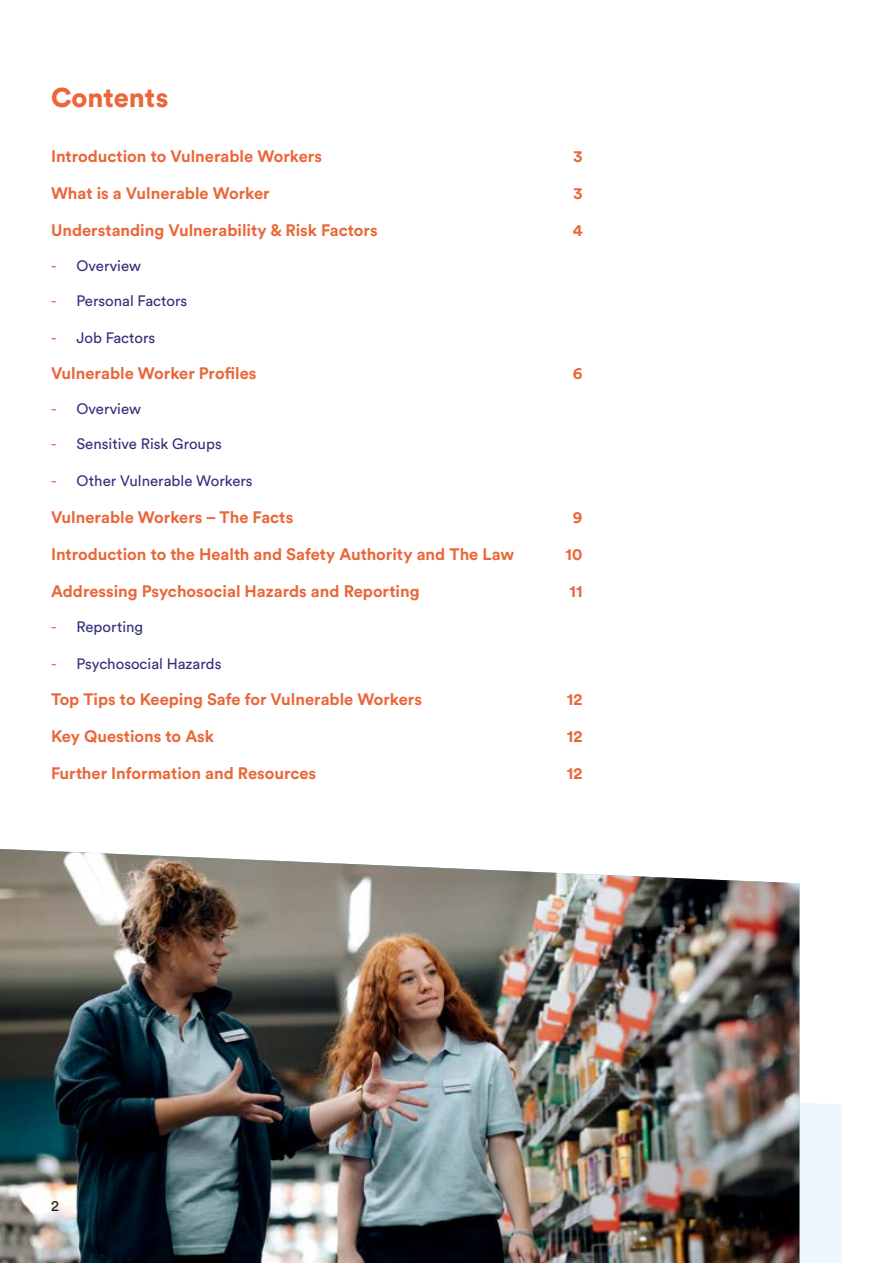
<style>
.page{position:relative;width:893px;height:1263px;background:#fff}
.page>*{position:absolute;margin:0;border:0;box-sizing:border-box;transform-origin:0 0}
.t1{font:900 27px "Circular Std";color:#e96739}
.t2{font:700 16.5px "Circular Std";color:#e96739}
.t3{font:15px "Circular Std";color:#32317c}
.t4{font:15px "Circular Std";color:#231f20}
.s1{color:#e96739}
</style>
<div class="page">
<svg style="left:799px;top:1068px;width:43px;height:195px;fill:#eef8fc"></svg>
<img style="left:0;top:849px;width:799px;height:414px">
<h1 class="t1" style="left:51px;top:79px;width:119px">Contents</h1>
<p class="t2" style="left:51px;top:146px;width:272px">Introduction to Vulnerable Workers</p>
<p class="t2" style="left:573px;top:146px;width:11px">3</p>
<p class="t2" style="left:51px;top:183px;width:220px">What is a Vulnerable Worker</p>
<p class="t2" style="left:573px;top:183px;width:11px">3</p>
<p class="t2" style="left:51px;top:219px;width:328px">Understanding Vulnerability &amp; Risk Factors</p>
<p class="t2" style="left:573px;top:219px;width:11px">4</p>
<p class="t3" style="left:51px;top:256px;width:91px"><span class="s1">-</span> Overview</p>
<p class="t3" style="left:51px;top:291px;width:138px"><span class="s1">-</span> Personal Factors</p>
<p class="t3" style="left:51px;top:328px;width:106px"><span class="s1">-</span> Job Factors</p>
<p class="t2" style="left:51px;top:363px;width:207px">Vulnerable Worker Profiles</p>
<p class="t2" style="left:573px;top:363px;width:11px">6</p>
<p class="t3" style="left:51px;top:400px;width:91px"><span class="s1">-</span> Overview</p>
<p class="t3" style="left:51px;top:435px;width:172px"><span class="s1">-</span> Sensitive Risk Groups</p>
<p class="t3" style="left:51px;top:472px;width:203px"><span class="s1">-</span> Other Vulnerable Workers</p>
<p class="t2" style="left:51px;top:507px;width:244px">Vulnerable Workers – The Facts</p>
<p class="t2" style="left:573px;top:507px;width:11px">9</p>
<p class="t2" style="left:51px;top:543px;width:465px">Introduction to the Health and Safety Authority and The Law</p>
<p class="t2" style="left:566px;top:543px;width:19px">10</p>
<p class="t2" style="left:51px;top:580px;width:370px">Addressing Psychosocial Hazards and Reporting</p>
<p class="t2" style="left:569px;top:580px;width:15px">11</p>
<p class="t3" style="left:51px;top:617px;width:94px"><span class="s1">-</span> Reporting</p>
<p class="t3" style="left:51px;top:654px;width:172px"><span class="s1">-</span> Psychosocial Hazards</p>
<p class="t2" style="left:51px;top:689px;width:372px">Top Tips to Keeping Safe for Vulnerable Workers</p>
<p class="t2" style="left:567px;top:689px;width:17px">12</p>
<p class="t2" style="left:51px;top:726px;width:165px">Key Questions to Ask</p>
<p class="t2" style="left:567px;top:726px;width:17px">12</p>
<p class="t2" style="left:51px;top:762px;width:267px">Further Information and Resources</p>
<p class="t2" style="left:567px;top:762px;width:17px">12</p>
<p class="t4" style="left:51px;top:1197px;width:9px">2</p>
</div>
